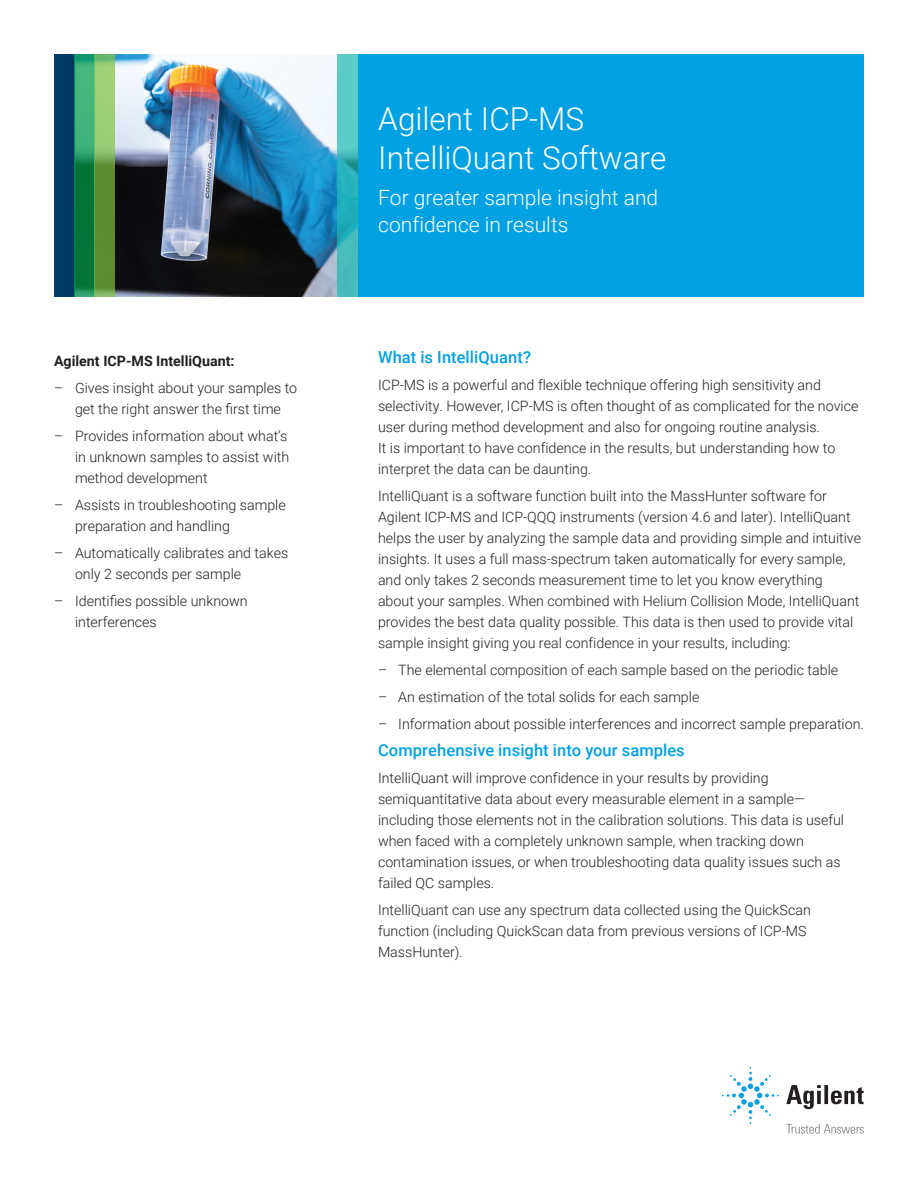
<style>
.page{position:relative;width:918px;height:1188px;background:#fff}
.page>*{position:absolute;margin:0;border:0;box-sizing:border-box;transform-origin:0 0}
.FLYER_front_photo_he{font:300 31.5px/39px "Roboto";color:#fff}
.FLYER_front_photo_su{font:300 21px/27px "Roboto";color:#fff}
.FLYER_subhead_blue{font:500 16.5px "Roboto";letter-spacing:.005em;color:#00a1e3}
.FLYER_text_black{font:300 14.25px/21px "Roboto";color:#231f20}
.FLYER_bulleted_list{font:300 14.25px/21px "Roboto";color:#231f20}
.FLYER_text_black-2{font:700 14.25px "Roboto";color:#231f20}
</style>
<div class="page">
<div style="left:358px;top:54px;width:506px;height:243px;background:#00a1e3"></div>
<img style="left:115px;top:54px;width:222px;height:243px">
<svg style="left:337px;top:54px;width:21px;height:243px;background:#43bdbf"></svg>
<div style="left:54px;top:54px;width:21px;height:243px;background:#003a63"></div>
<svg style="left:74px;top:54px;width:21px;height:243px;background:#1f9055"></svg>
<svg style="left:95px;top:54px;width:20px;height:243px;background:#78a84f"></svg>
<svg style="left:786px;top:1085px;width:78px;height:24px"></svg>
<svg style="left:722px;top:1067px;width:57px;height:57px"></svg>
<svg style="left:786px;top:1124px;width:78px;height:10px"></svg>
<p class="FLYER_text_black-2" style="left:54px;top:351px;width:182px">Agilent ICP-MS IntelliQuant:</p>
<p class="FLYER_bulleted_list" style="left:54px;top:377px;width:245px;text-align:center">– Gives insight about your samples to get the right answer the first time</p>
<p class="FLYER_bulleted_list" style="left:75px;top:425px;width:216px;text-indent:-21px">– Provides information about what’s in unknown samples to assist with method development</p>
<p class="FLYER_bulleted_list" style="left:75px;top:494px;width:212px;text-indent:-21px">– Assists in troubleshooting sample preparation and handling</p>
<p class="FLYER_bulleted_list" style="left:75px;top:542px;width:215px;text-indent:-21px">– Automatically calibrates and takes only 2 seconds per sample</p>
<p class="FLYER_bulleted_list" style="left:75px;top:590px;width:174px;text-indent:-21px">– Identifies possible unknown interferences</p>
<p class="FLYER_front_photo_he" style="left:378px;top:98px;width:290px">Agilent ICP-MS<br>IntelliQuant Software</p>
<p class="FLYER_front_photo_su" style="left:378px;top:184px;width:281px">For greater sample insight and confidence in results</p>
<p class="FLYER_subhead_blue" style="left:378px;top:345px;width:155px">What is IntelliQuant?</p>
<p class="FLYER_text_black" style="left:378px;top:374px;width:482px">ICP-MS is a powerful and flexible technique offering high sensitivity and selectivity. However, ICP-MS is often thought of as complicated for the novice user during method development and also for ongoing routine analysis.<br>It is important to have confidence in the results, but understanding how to interpret the data can be daunting.</p>
<p class="FLYER_text_black" style="left:378px;top:485px;width:485px">IntelliQuant is a software function built into the MassHunter software for Agilent ICP-MS and ICP-QQQ instruments (version 4.6 and later). IntelliQuant helps the user by analyzing the sample data and providing simple and intuitive insights. It uses a full mass-spectrum taken automatically for every sample, and only takes 2 seconds measurement time to let you know everything about your samples. When combined with Helium Collision Mode, IntelliQuant provides the best data quality possible. This data is then used to provide vital sample insight giving you real confidence in your results, including:</p>
<p class="FLYER_text_black" style="left:378px;top:659px;width:462px">– The elemental composition of each sample based on the periodic table</p>
<p class="FLYER_text_black" style="left:378px;top:686px;width:323px">– An estimation of the total solids for each sample</p>
<p class="FLYER_text_black" style="left:378px;top:713px;width:487px">– Information about possible interferences and incorrect sample preparation.</p>
<p class="FLYER_subhead_blue" style="left:378px;top:738px;width:308px">Comprehensive insight into your samples</p>
<p class="FLYER_text_black" style="left:378px;top:767px;width:468px">IntelliQuant will improve confidence in your results by providing semiquantitative data about every measurable element in a sample— including those elements not in the calibration solutions. This data is useful when faced with a completely unknown sample, when tracking down contamination issues, or when troubleshooting data quality issues such as failed QC samples.</p>
<p class="FLYER_text_black" style="left:378px;top:899px;width:434px">IntelliQuant can use any spectrum data collected using the QuickScan function (including QuickScan data from previous versions of ICP-MS<br>MassHunter).</p>
</div>
